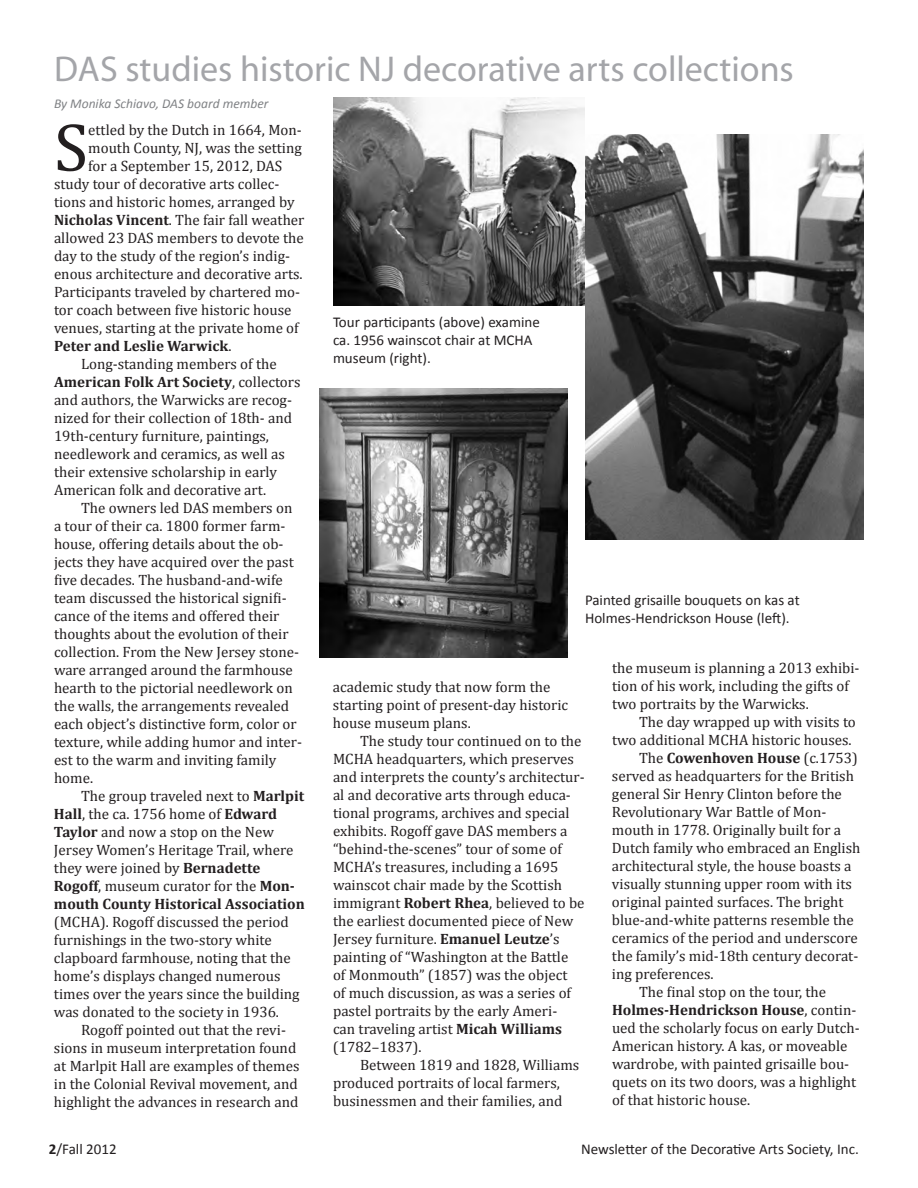
<style>
.page{position:relative;width:918px;height:1188px;background:#fff}
.page>*{position:absolute;margin:0;border:0;box-sizing:border-box;transform-origin:0 0}
.Lede_graf{font:69px "Cambria";color:#231f20}
.Body_text{font:36px "Myriad";color:#a4a5a9}
.Body_text-2{font:15px/18px "Cambria";color:#231f20}
.Lede_graf-2{font:15px "Cambria";color:#231f20}
.Body_text-3{font:15px/18px "Calibri";color:#231f20}
.Lede_graf-3{font:700 15px "Cambria";color:#231f20}
.Body_text-4{font:italic 13.5px "Calibri";color:#808285}
.s1{font-weight:700}
.s2{font-weight:400}
</style>
<div class="page">
<img style="left:585px;top:135px;width:279px;height:405px">
<img style="left:333px;top:97px;width:252px;height:208px">
<img style="left:320px;top:389px;width:248px;height:269px">
<p class="Body_text" style="left:54px;top:51px;width:741px">DAS studies historic NJ decorative arts collections</p>
<p class="Body_text-4" style="left:54px;top:95px;width:216px">By Monika Schiavo, DAS board member</p>
<p class="Lede_graf" style="left:54px;top:107px;width:36px">S</p>
<p class="Lede_graf-2" style="left:88px;top:121px;width:215px">ettled by the Dutch in 1664, Mon-</p>
<p class="Lede_graf-2" style="left:88px;top:139px;width:215px">mouth County, NJ, was the setting</p>
<p class="Lede_graf-2" style="left:88px;top:157px;width:195px">for a September 15, 2012, DAS</p>
<p class="Lede_graf-2" style="left:54px;top:175px;width:227px">study tour of decorative arts collec-</p>
<p class="Lede_graf-2" style="left:54px;top:193px;width:242px">tions and historic homes, arranged by</p>
<p class="Lede_graf-2" style="left:54px;top:211px;width:252px"><span class="s1">Nicholas Vincent</span>. The fair fall weather</p>
<p class="Lede_graf-2" style="left:54px;top:229px;width:251px">allowed 23 DAS members to devote the</p>
<p class="Lede_graf-2" style="left:54px;top:247px;width:238px">day to the study of the region’s indig-</p>
<p class="Lede_graf-2" style="left:54px;top:265px;width:250px">enous architecture and decorative arts.</p>
<p class="Lede_graf-2" style="left:54px;top:283px;width:248px">Participants traveled by chartered mo-</p>
<p class="Lede_graf-2" style="left:54px;top:301px;width:239px">tor coach between five historic house</p>
<p class="Lede_graf-2" style="left:54px;top:319px;width:246px">venues, starting at the private home of</p>
<p class="Lede_graf-3" style="left:54px;top:337px;width:179px">Peter and Leslie Warwick<span class="s2">.</span></p>
<p class="Body_text-2" style="left:54px;top:355px;width:248px;text-indent:27px">Long-standing members of the <span class="s1">American Folk Art Society</span>, collectors and authors, the Warwicks are recog&shy;nized for their collection of 18th- and 19th-century furniture, paintings, needlework and ceramics, as well as their extensive scholarship in early American folk and decorative art.</p>
<p class="Body_text-2" style="left:54px;top:499px;width:250px;text-indent:27px">The owners led DAS members on a tour of their ca. 1800 former farm&shy;house, offering details about the ob&shy;jects they have acquired over the past five decades. The husband-and-wife team discussed the historical signifi&shy;cance of the items and offered their thoughts about the evolution of their collection. From the New Jersey stone&shy;ware arranged around the farmhouse hearth to the pictorial needlework on the walls, the arrangements revealed each object’s distinctive form, color or texture, while adding humor and inter&shy;est to the warm and inviting family home.</p>
<p class="Body_text-2" style="left:54px;top:787px;width:252px;text-indent:27px">The group traveled next to <span class="s1">Marlpit Hall</span>, the ca. 1756 home of <span class="s1">Edward Taylor</span> and now a stop on the New Jersey Women’s Heritage Trail, where they were joined by <span class="s1">Bernadette Rogoff</span>, museum curator for the <span class="s1">Mon&shy;mouth County Historical Association </span>(MCHA). Rogoff discussed the period furnishings in the two-story white clapboard farmhouse, noting that the home’s displays changed numerous times over the years since the building was donated to the society in 1936.</p>
<p class="Body_text-2" style="left:54px;top:1021px;width:247px;text-indent:27px">Rogoff pointed out that the revi&shy;sions in museum interpretation found at Marlpit Hall are examples of themes in the Colonial Revival movement, and highlight the advances in research and</p>
<p class="Body_text-3" style="left:333px;top:312px;width:208px">Tour participants (above) examine</p>
<p class="Body_text-3" style="left:333px;top:330px;width:201px">ca. 1956 wainscot chair at MCHA</p>
<p class="Body_text-3" style="left:333px;top:348px;width:99px">museum (right).</p>
<p class="Body_text-3" style="left:585px;top:591px;width:216px">Painted grisaille bouquets on kas at<br>Holmes-Hendrickson House (left).</p>
<p class="Body_text-2" style="left:612px;top:658px;width:249px">the museum is planning a 2013 exhibi&shy;tion of his work, including the gifts of two portraits by the Warwicks.</p>
<p class="Body_text-2" style="left:612px;top:712px;width:245px;text-align:right">The day wrapped up with visits to two additional MCHA historic houses.</p>
<p class="Body_text-2" style="left:612px;top:748px;width:250px;text-indent:27px">The <span class="s1">Cowenhoven House</span> (c.1753) served as headquarters for the British general Sir Henry Clinton before the Revolutionary War Battle of Mon&shy;mouth in 1778. Originally built for a Dutch family who embraced an English architectural style, the house boasts a visually stunning upper room with its original painted surfaces. The bright blue-and-white patterns resemble the ceramics of the period and underscore the family’s mid-18th century decorat&shy;ing preferences.</p>
<p class="Body_text-2" style="left:612px;top:982px;width:249px;text-indent:27px">The final stop on the tour, the <span class="s1">Holmes-Hendrickson House</span>, contin&shy;ued the scholarly focus on early Dutch-American history. A kas, or moveable wardrobe, with painted grisaille bou&shy;quets on its two doors, was a highlight of that historic house.</p>
<p class="Body_text-2" style="left:333px;top:678px;width:237px">academic study that now form the starting point of present-day historic house museum plans.</p>
<p class="Body_text-2" style="left:333px;top:732px;width:253px;text-indent:27px">The study tour continued on to the MCHA headquarters, which preserves and interprets the county’s architectur&shy;al and decorative arts through educa&shy;tional programs, archives and special exhibits. Rogoff gave DAS members a “behind-the-scenes” tour of some of MCHA’s treasures, including a 1695 wainscot chair made by the Scottish immigrant <span class="s1">Robert Rhea</span>, believed to be the earliest documented piece of New Jersey furniture. <span class="s1">Emanuel Leutze</span>’s painting of “Washington at the Battle<br>of Monmouth” (1857) was the object<br>of much discussion, as was a series of pastel portraits by the early Ameri-<br>can traveling artist <span class="s1">Micah Williams </span>(1782–1837).</p>
<p class="Body_text-2" style="left:333px;top:1056px;width:248px;text-indent:27px">Between 1819 and 1828, Williams produced portraits of local farmers, businessmen and their families, and</p>
<p class="Body_text-3" style="left:49px;top:1139px;width:69px"><span class="s1">2</span>/Fall 2012</p>
<p class="Body_text-3" style="left:581px;top:1139px;width:279px">Newsletter of the Decorative Arts Society, Inc.</p>
</div>
